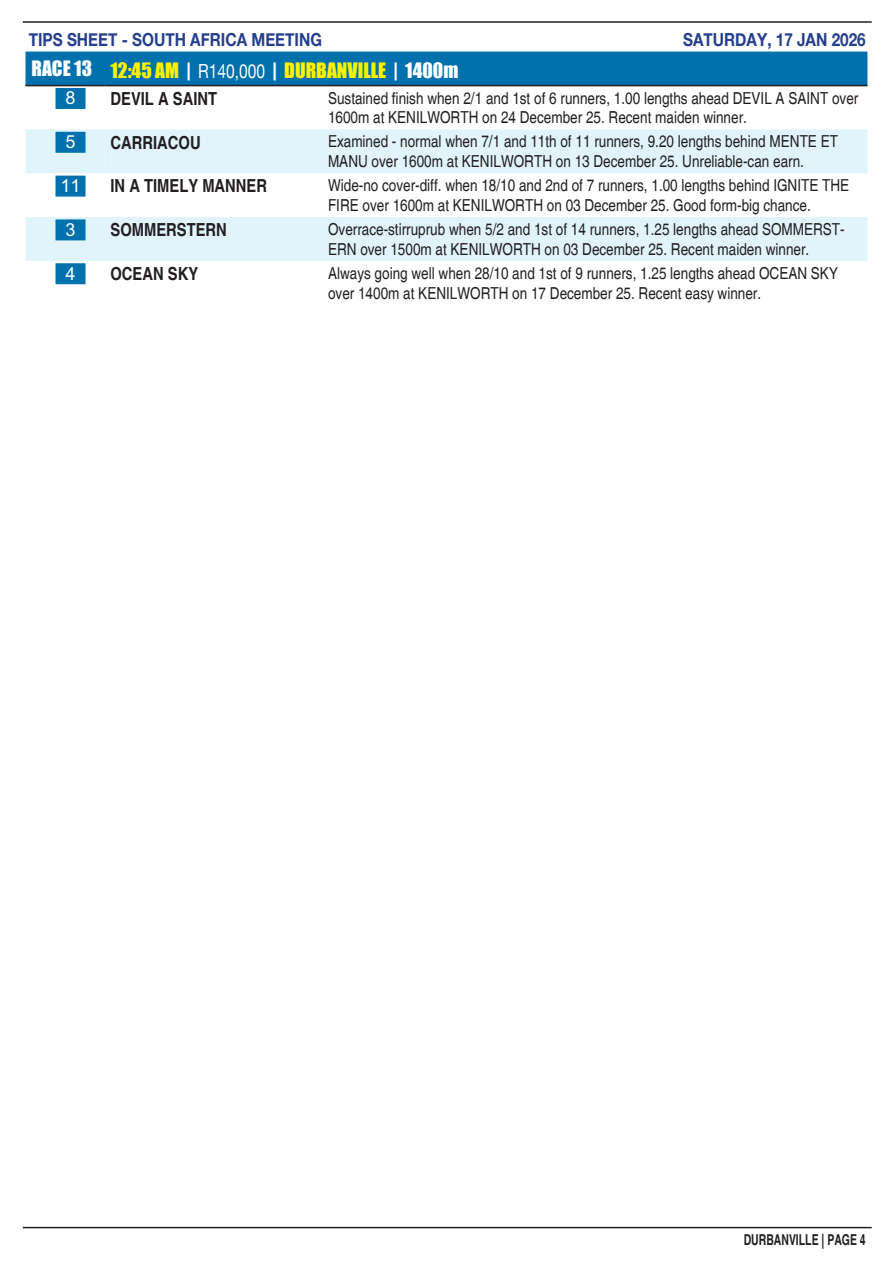
<style>
.page{position:relative;width:893px;height:1263px;background:#fff}
.page>*{position:absolute;margin:0;border:0;box-sizing:border-box;transform-origin:0 0}
.Tips-Analysis-Header{font:19.5px "Impact";color:#fff101}
.Tips-Analysis-Header-2{font:19.5px "Impact";color:#fff}
.t1{font:700 condensed 18px "Helvetica";color:#231f20}
.t2{font:700 18px "Helvetica Neue";color:#253f8e;scale:.85 1}
.Tips-Num{font:700 18px "M Hei HK";color:#fff}
.Tips-Analysis-Body{font:condensed 16.5px/19.8px "Helvetica";color:#231f20}
.t3{font:700 condensed 15px "Helvetica";color:#231f20;scale:.85 1}
.s1{color:#fff}
.s2{font-family:"Helvetica Neue";color:#fff}
</style>
<div class="page">
<hr style="left:23px;top:21px;width:424px;height:2px;background:#231f20">
<hr style="left:447px;top:21px;width:425px;height:2px;background:#231f20">
<hr style="left:23px;top:1227px;width:849px;height:1px;background:#231f20">
<div style="left:26px;top:52px;width:841px;height:33px;background:#0071ad"></div>
<svg style="left:26px;top:129px;width:841px;height:132px;fill:#e1f4fc"></svg>
<hr style="left:26px;top:85px;width:78px;height:1px;background:#231f20">
<hr style="left:104px;top:85px;width:218px;height:1px;background:#231f20">
<hr style="left:322px;top:85px;width:545px;height:1px;background:#231f20">
<div style="left:56px;top:88px;width:30px;height:21px;background:#0071ad"></div>
<div style="left:56px;top:132px;width:30px;height:21px;background:#0071ad"></div>
<div style="left:56px;top:176px;width:30px;height:21px;background:#0071ad"></div>
<div style="left:56px;top:219px;width:30px;height:21px;background:#0071ad"></div>
<div style="left:56px;top:263px;width:30px;height:21px;background:#0071ad"></div>
<p class="t2" style="left:29px;top:28px;width:346px">TIPS SHEET - SOUTH AFRICA MEETING</p>
<p class="t2" style="left:683px;top:28px;width:216px">SATURDAY, 17 JAN 2026</p>
<p class="Tips-Analysis-Header-2" style="left:32px;top:53px;width:62px">RACE 13</p>
<p class="Tips-Analysis-Header" style="left:110px;top:55px;width:349px">12:45 AM <span class="s1">|</span> <span class="s2">R140,000</span> <span class="s1">|</span> DURBANVILLE <span class="s1">| 1400m</span></p>
<p class="Tips-Num" style="left:66px;top:85px;width:12px">8</p>
<p class="t1" style="left:110px;top:87px;width:108px">DEVIL A SAINT</p>
<p class="Tips-Analysis-Body" style="left:328px;top:88px;width:532px">Sustained finish when 2/1 and 1st of 6 runners, 1.00 lengths ahead DEVIL A SAINT over<br>1600m at KENILWORTH on 24 December 25. Recent maiden winner.</p>
<p class="Tips-Num" style="left:66px;top:129px;width:12px">5</p>
<p class="t1" style="left:110px;top:131px;width:92px">CARRIACOU</p>
<p class="Tips-Analysis-Body" style="left:328px;top:132px;width:511px">Examined - normal when 7/1 and 11th of 11 runners, 9.20 lengths behind MENTE ET<br>MANU over 1600m at KENILWORTH on 13 December 25. Unreliable-can earn.</p>
<p class="Tips-Num" style="left:60px;top:172px;width:22px">11</p>
<p class="t1" style="left:110px;top:175px;width:158px">IN A TIMELY MANNER</p>
<p class="Tips-Analysis-Body" style="left:328px;top:176px;width:523px">Wide-no cover-diff. when 18/10 and 2nd of 7 runners, 1.00 lengths behind IGNITE THE<br>FIRE over 1600m at KENILWORTH on 03 December 25. Good form-big chance.</p>
<p class="Tips-Num" style="left:66px;top:216px;width:12px">3</p>
<p class="t1" style="left:110px;top:219px;width:118px">SOMMERSTERN</p>
<p class="Tips-Analysis-Body" style="left:328px;top:219px;width:518px">Overrace-stirruprub when 5/2 and 1st of 14 runners, 1.25 lengths ahead SOMMERST-<br>ERN over 1500m at KENILWORTH on 03 December 25. Recent maiden winner.</p>
<p class="Tips-Num" style="left:66px;top:260px;width:12px">4</p>
<p class="t1" style="left:110px;top:263px;width:89px">OCEAN SKY</p>
<p class="Tips-Analysis-Body" style="left:328px;top:263px;width:511px">Always going well when 28/10 and 1st of 9 runners, 1.25 lengths ahead OCEAN SKY over 1400m at KENILWORTH on 17 December 25. Recent easy winner.</p>
<p class="t3" style="left:744px;top:1230px;width:145px">DURBANVILLE | PAGE 4</p>
</div>
